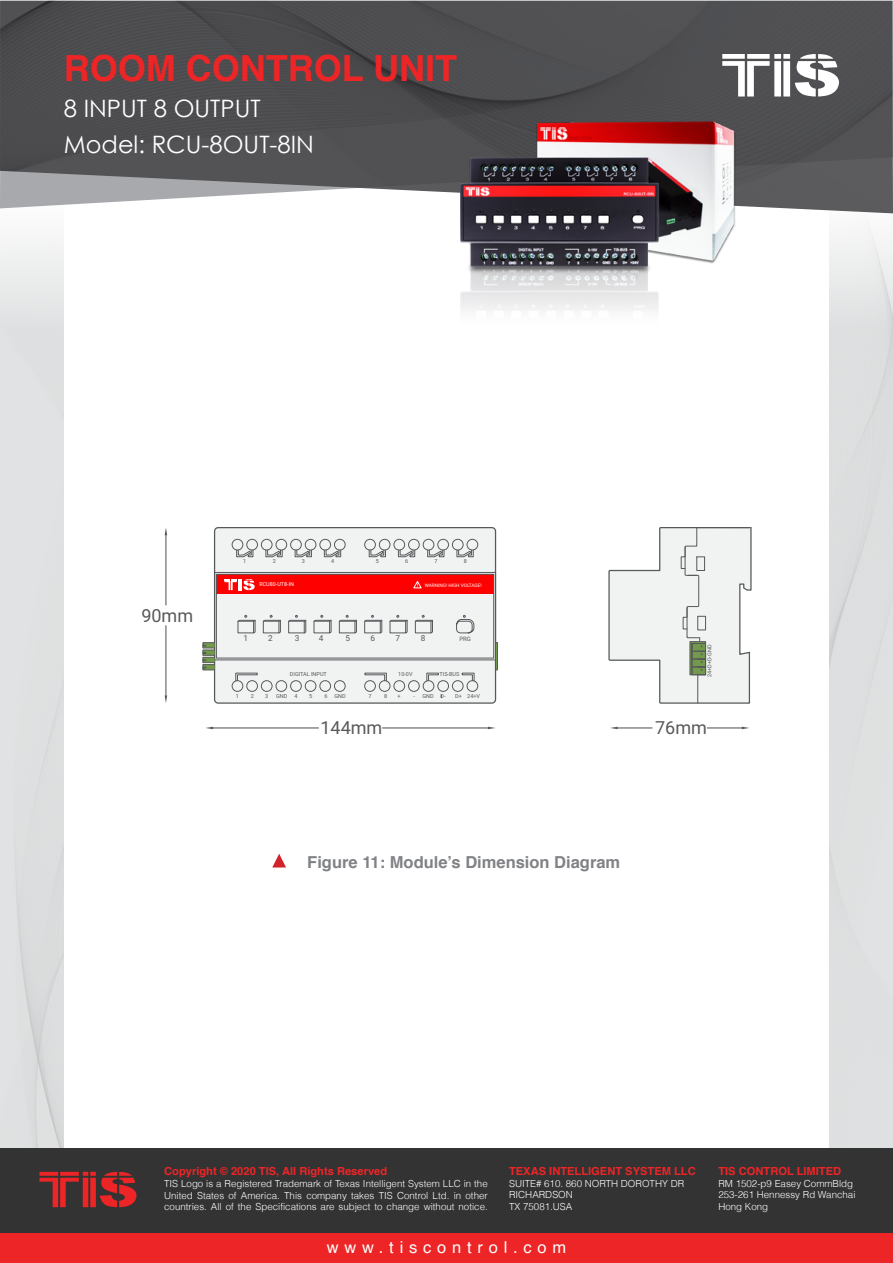
<style>
.page{position:relative;width:893px;height:1263px;background:#fff}
.page>*{position:absolute;margin:0;border:0;box-sizing:border-box;transform-origin:0 0}
.t1{font:700 36px "Helvetica";color:#ee2526}
.t2{font:24px/36px "Century Gothic";color:#fff}
.t3{font:18px "Roboto";color:#58595b}
.t4{font:700 16.5px "Helvetica";color:#808285}
.t5{font:16.5px "Helvetica";letter-spacing:.35em;color:#fff}
.t6{font:700 11.1px "Helvetica";color:#ee2526}
.t7{font:300 9.75px/11.7px "Helvetica";color:#fff}
.t8{font:8.25px "Roboto";color:#58595b}
.t9{font:6px "Roboto";color:#58595b}
.t10{font:5.55px "Roboto";color:#58595b}
.t11{font:5.4px "Roboto";color:#fff}
.t12{font:4.65px "Roboto";color:#fff}
</style>
<div class="page">
<img style="left:0;top:239px;width:64px;height:909px">
<img style="left:0;top:1px;width:893px;height:212px">
<div style="left:0;top:1148px;width:893px;height:85px;background:#333334"></div>
<div style="left:0;top:1233px;width:893px;height:30px;background:#ee2526"></div>
<svg style="left:722px;top:54px;width:117px;height:43px"></svg>
<svg style="left:39px;top:1172px;width:98px;height:35px"></svg>
<img style="left:461px;top:122px;width:275px;height:189px">
<hr style="left:165px;top:535px;width:1px;height:70px;background:#58595b">
<hr style="left:165px;top:626px;width:1px;height:69px;background:#58595b">
<svg style="left:165px;top:528px;width:2px;height:7px"></svg>
<svg style="left:165px;top:695px;width:2px;height:8px"></svg>
<hr style="left:213px;top:727px;width:105px;height:1px;background:#58595b">
<hr style="left:382px;top:727px;width:106px;height:1px;background:#58595b">
<svg style="left:206px;top:727px;width:7px;height:2px"></svg>
<svg style="left:488px;top:727px;width:7px;height:2px"></svg>
<hr style="left:707px;top:727px;width:35px;height:1px;background:#58595b">
<hr style="left:618px;top:727px;width:34px;height:1px;background:#58595b">
<svg style="left:742px;top:727px;width:7px;height:2px"></svg>
<svg style="left:610px;top:727px;width:8px;height:2px"></svg>
<svg style="left:608px;top:527px;width:144px;height:177px"></svg>
<div style="left:215px;top:528px;width:281px;height:175px;background:#f1f2f2;border-radius:4px"></div>
<div style="left:214px;top:527px;width:282px;height:177px;border:1px solid #58595b;border-radius:4px"></div>
<div style="left:216px;top:574px;width:277px;height:20px;background:#f00"></div>
<svg style="left:413px;top:581px;width:9px;height:8px"></svg>
<svg style="left:224px;top:579px;width:31px;height:11px"></svg>
<div style="left:214px;top:572px;width:282px;height:88px;border:1px solid #58595b"></div>
<div style="left:216px;top:574px;width:278px;height:84px;border:1px solid #58595b"></div>
<div style="left:232px;top:539px;width:11px;height:11px;border:1px solid #58595b;border-radius:50%"></div>
<div style="left:246px;top:539px;width:12px;height:11px;border:1px solid #58595b;border-radius:50%"></div>
<div style="left:261px;top:539px;width:11px;height:11px;border:1px solid #58595b;border-radius:50%"></div>
<div style="left:276px;top:539px;width:11px;height:11px;border:1px solid #58595b;border-radius:50%"></div>
<div style="left:290px;top:539px;width:12px;height:11px;border:1px solid #58595b;border-radius:50%"></div>
<div style="left:305px;top:539px;width:11px;height:11px;border:1px solid #58595b;border-radius:50%"></div>
<div style="left:320px;top:539px;width:11px;height:11px;border:1px solid #58595b;border-radius:50%"></div>
<div style="left:334px;top:539px;width:11px;height:11px;border:1px solid #58595b;border-radius:50%"></div>
<div style="left:364px;top:539px;width:12px;height:11px;border:1px solid #58595b;border-radius:50%"></div>
<div style="left:379px;top:539px;width:11px;height:11px;border:1px solid #58595b;border-radius:50%"></div>
<div style="left:394px;top:539px;width:11px;height:11px;border:1px solid #58595b;border-radius:50%"></div>
<div style="left:408px;top:539px;width:12px;height:11px;border:1px solid #58595b;border-radius:50%"></div>
<div style="left:423px;top:539px;width:11px;height:11px;border:1px solid #58595b;border-radius:50%"></div>
<div style="left:437px;top:539px;width:12px;height:11px;border:1px solid #58595b;border-radius:50%"></div>
<div style="left:452px;top:539px;width:11px;height:11px;border:1px solid #58595b;border-radius:50%"></div>
<div style="left:467px;top:539px;width:11px;height:11px;border:1px solid #58595b;border-radius:50%"></div>
<div style="left:232px;top:680px;width:11px;height:12px;border:1px solid #58595b;border-radius:50%"></div>
<div style="left:246px;top:680px;width:12px;height:12px;border:1px solid #58595b;border-radius:50%"></div>
<div style="left:261px;top:680px;width:11px;height:12px;border:1px solid #58595b;border-radius:50%"></div>
<div style="left:276px;top:680px;width:11px;height:12px;border:1px solid #58595b;border-radius:50%"></div>
<div style="left:290px;top:680px;width:12px;height:12px;border:1px solid #58595b;border-radius:50%"></div>
<div style="left:305px;top:680px;width:11px;height:12px;border:1px solid #58595b;border-radius:50%"></div>
<div style="left:320px;top:680px;width:11px;height:12px;border:1px solid #58595b;border-radius:50%"></div>
<div style="left:334px;top:680px;width:11px;height:12px;border:1px solid #58595b;border-radius:50%"></div>
<div style="left:467px;top:680px;width:11px;height:12px;border:1px solid #58595b;border-radius:50%"></div>
<div style="left:452px;top:680px;width:11px;height:12px;border:1px solid #58595b;border-radius:50%"></div>
<div style="left:437px;top:680px;width:12px;height:12px;border:1px solid #58595b;border-radius:50%"></div>
<div style="left:423px;top:680px;width:11px;height:12px;border:1px solid #58595b;border-radius:50%"></div>
<div style="left:408px;top:680px;width:12px;height:12px;border:1px solid #58595b;border-radius:50%"></div>
<div style="left:394px;top:680px;width:11px;height:12px;border:1px solid #58595b;border-radius:50%"></div>
<div style="left:379px;top:680px;width:11px;height:12px;border:1px solid #58595b;border-radius:50%"></div>
<div style="left:364px;top:680px;width:12px;height:12px;border:1px solid #58595b;border-radius:50%"></div>
<svg style="left:364px;top:672px;width:23px;height:9px"></svg>
<svg style="left:235px;top:672px;width:23px;height:9px"></svg>
<svg style="left:456px;top:549px;width:18px;height:8px"></svg>
<svg style="left:427px;top:549px;width:18px;height:8px"></svg>
<svg style="left:398px;top:549px;width:17px;height:8px"></svg>
<svg style="left:369px;top:549px;width:17px;height:8px"></svg>
<svg style="left:324px;top:549px;width:17px;height:8px"></svg>
<svg style="left:294px;top:549px;width:18px;height:8px"></svg>
<svg style="left:265px;top:549px;width:18px;height:8px"></svg>
<svg style="left:236px;top:549px;width:18px;height:8px"></svg>
<svg style="left:415px;top:615px;width:18px;height:19px"></svg>
<svg style="left:389px;top:615px;width:19px;height:19px"></svg>
<svg style="left:364px;top:615px;width:18px;height:19px"></svg>
<svg style="left:339px;top:615px;width:18px;height:19px"></svg>
<svg style="left:313px;top:615px;width:19px;height:19px"></svg>
<svg style="left:288px;top:615px;width:18px;height:19px"></svg>
<svg style="left:263px;top:615px;width:18px;height:19px"></svg>
<svg style="left:237px;top:615px;width:19px;height:19px"></svg>
<svg style="left:456px;top:615px;width:18px;height:18px"></svg>
<div style="left:495px;top:642px;width:3px;height:28px;border:1px solid #58595b"></div>
<svg style="left:203px;top:644px;width:12px;height:24px"></svg>
<div style="left:203px;top:664px;width:12px;height:6px;border:1px solid #58595b"></div>
<div style="left:203px;top:657px;width:12px;height:6px;border:1px solid #58595b"></div>
<div style="left:203px;top:642px;width:12px;height:6px;border:1px solid #58595b"></div>
<svg style="left:426px;top:672px;width:13px;height:9px"></svg>
<svg style="left:461px;top:672px;width:14px;height:9px"></svg>
<svg style="left:272px;top:854px;width:14px;height:13px"></svg>
<h1 class="t1" style="left:64px;top:39px;width:395px">ROOM CONTROL UNIT</h1>
<h2 class="t2" style="left:64px;top:90px;width:252px">8 INPUT 8 OUTPUT<br>Model: RCU-8OUT-8IN</h2>
<h3 class="t3" style="left:141px;top:603px;width:53px">90mm</h3>
<p class="t10" style="left:243px;top:557px;width:5px">1</p>
<p class="t10" style="left:273px;top:557px;width:5px">2</p>
<p class="t11" style="left:259px;top:580px;width:36px">RCU80-UT8-IN</p>
<p class="t10" style="left:302px;top:557px;width:5px">3</p>
<p class="t10" style="left:331px;top:557px;width:5px">4</p>
<p class="t10" style="left:376px;top:557px;width:5px">5</p>
<p class="t10" style="left:405px;top:557px;width:5px">6</p>
<p class="t10" style="left:434px;top:557px;width:5px">7</p>
<p class="t10" style="left:464px;top:557px;width:5px">8</p>
<p class="t12" style="left:425px;top:582px;width:58px">WARNING! HIGH VOLTAGE!</p>
<p class="t8" style="left:243px;top:632px;width:6px">1</p>
<p class="t8" style="left:268px;top:632px;width:6px">2</p>
<p class="t8" style="left:295px;top:632px;width:6px">3</p>
<p class="t8" style="left:319px;top:632px;width:6px">4</p>
<p class="t8" style="left:346px;top:632px;width:6px">5</p>
<p class="t8" style="left:370px;top:632px;width:6px">6</p>
<p class="t8" style="left:395px;top:632px;width:6px">7</p>
<p class="t8" style="left:421px;top:632px;width:6px">8</p>
<p class="t9" style="left:459px;top:635px;width:13px">PRG</p>
<p class="t10" style="left:236px;top:692px;width:5px">1</p>
<p class="t10" style="left:251px;top:692px;width:5px">2</p>
<p class="t10" style="left:265px;top:692px;width:5px">3</p>
<p class="t10" style="left:290px;top:671px;width:39px">DIGITAL INPUT</p>
<p class="t10" style="left:295px;top:692px;width:5px">4</p>
<p class="t10" style="left:276px;top:692px;width:13px">GND</p>
<p class="t10" style="left:309px;top:692px;width:5px">5</p>
<p class="t10" style="left:335px;top:692px;width:13px">GND</p>
<p class="t10" style="left:325px;top:692px;width:5px">6</p>
<p class="t10" style="left:368px;top:692px;width:5px">7</p>
<p class="t10" style="left:384px;top:692px;width:5px">8</p>
<h3 class="t3" style="left:320px;top:715px;width:63px">144mm</h3>
<p class="t10" style="left:398px;top:670px;width:16px">10-0V</p>
<p class="t10" style="left:440px;top:671px;width:21px">TIS-BUS</p>
<p class="t10" style="left:397px;top:692px;width:5px">+</p>
<p class="t10" style="left:413px;top:692px;width:3px">-</p>
<p class="t10" style="left:440px;top:692px;width:7px">D-</p>
<p class="t10" style="left:422px;top:692px;width:13px">GND</p>
<p class="t10" style="left:467px;top:692px;width:14px">24+V</p>
<p class="t10" style="left:455px;top:692px;width:8px">D+</p>
<p class="t10" style="left:706px;top:677px;width:34px;rotate:-90deg">24+D D+ -GND</p>
<h3 class="t3" style="left:655px;top:715px;width:53px">76mm</h3>
<h3 class="t4" style="left:307px;top:849px;width:314px">Figure 11: Module s’ Dimension Diagram</h3>
<p class="t6" style="left:509px;top:1162px;width:188px">TEXAS INTELLIGENT SYSTEM LLC</p>
<p class="t7" style="left:509px;top:1177px;width:177px">SUITE# 610. 860 NORTH DOROTHY DR<br>RICHARDSON<br>TX 75081.USA</p>
<p class="t6" style="left:164px;top:1162px;width:224px">Copyright © 2020 TIS, All Rights Reserved</p>
<p class="t7" style="left:164px;top:1177px;width:325px;text-align:justify">TIS Logo is a Registered Trademark of Texas Intelligent System LLC in the United States of America. This company takes TIS Control Ltd. in other countries. All of the Specifications are subject to change without notice.</p>
<h3 class="t5" style="left:327px;top:1234px;width:241px">www.tiscontrol.com</h3>
<p class="t6" style="left:718px;top:1162px;width:124px">TIS CONTROL LIMITED</p>
<p class="t7" style="left:718px;top:1177px;width:139px">RM 1502-p9 Easey CommBldg<br>253-261 Hennessy Rd Wanchai<br>Hong Kong</p>
</div>
